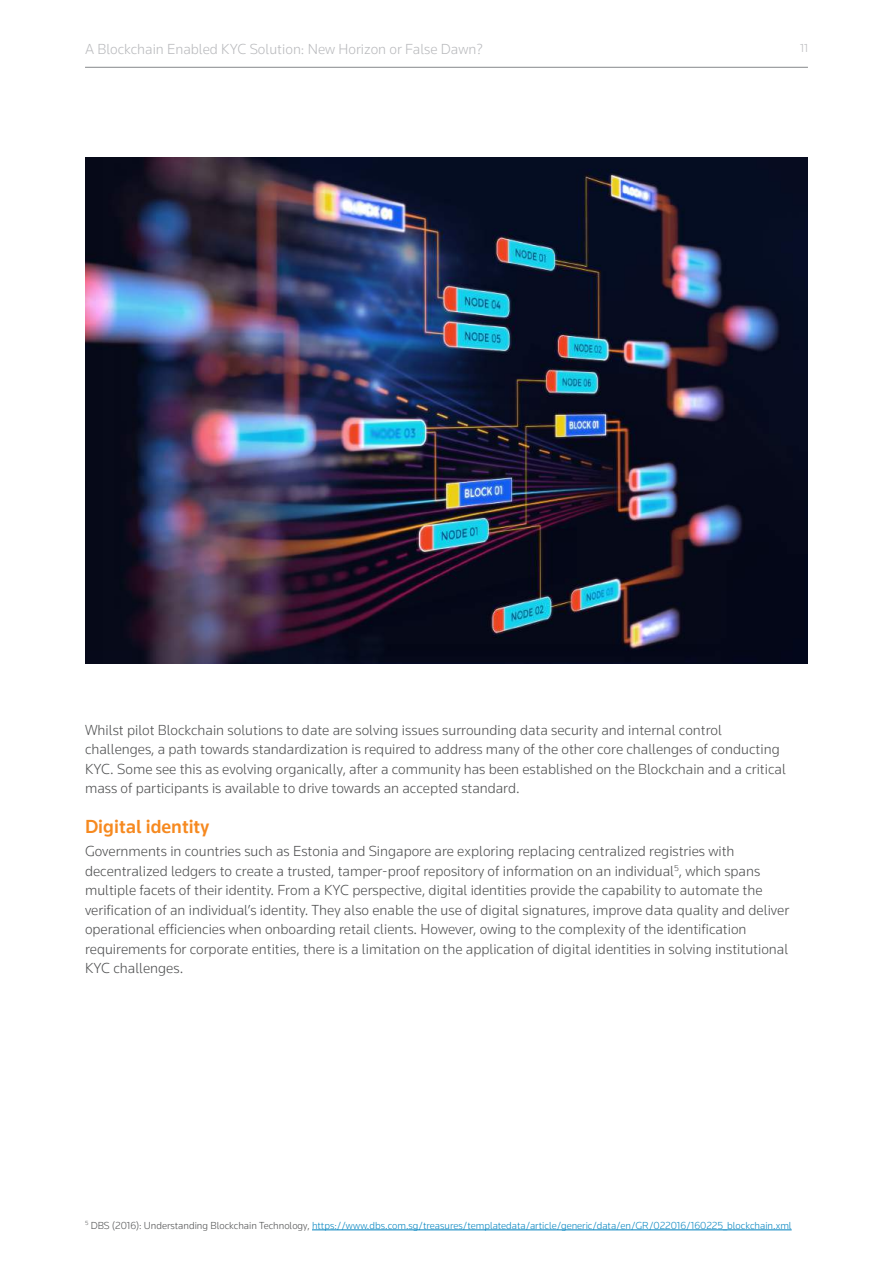
<style>
.page{position:relative;width:893px;height:1263px;background:#fff}
.page>*{position:absolute;margin:0;border:0;box-sizing:border-box;transform-origin:0 0}
.t1{font:500 19.5px "Knowledge 2017";color:#f6891f}
.t2{font:300 15px/19.5px "Knowledge 2017";color:#4b4c4d}
.t3{font:300 15px "Knowledge 2017";color:#b8b9bc}
.t4{font:300 12px "Knowledge 2017";color:#b8b9bc}
.t5{font:300 10.5px "Knowledge 2017";color:#0083bf}
.s1{color:#4b4c4d}
</style>
<div class="page">
<hr style="left:85px;top:67px;width:723px;height:1px;background:#86888b">
<img style="left:85px;top:157px;width:723px;height:506px">
<hr style="left:312px;top:1229px;width:480px;height:1px;background:#0083bf">
<p class="t3" style="left:85px;top:40px;width:399px">A Blockchain Enabled KYC Solution: New Horizon or False Dawn?</p>
<p class="t4" style="left:800px;top:40px;width:9px">11</p>
<p class="t2" style="left:85px;top:719px;width:702px">Whilst pilot Blockchain solutions to date are solving issues surrounding data security and internal control challenges, a path towards standardization is required to address many of the other core challenges of conducting KYC. Some see this as evolving organically, after a community has been established on the Blockchain and a critical mass of participants is available to drive towards an accepted standard.</p>
<h1 class="t1" style="left:85px;top:814px;width:126px">Digital identity</h1>
<p class="t2" style="left:85px;top:841px;width:706px">Governments in countries such as Estonia and Singapore are exploring replacing centralized registries with decentralized ledgers to create a trusted, tamper-proof repository of information on an individual<sup>5</sup>, which spans multiple facets of their identity. From a KYC perspective, digital identities provide the capability to automate the verification of an individual’s identity. They also enable the use of digital signatures, improve data quality and deliver operational efficiencies when onboarding retail clients. However, owing to the complexity of the identification requirements for corporate entities, there is a limitation on the application of digital identities in solving institutional KYC challenges.</p>
<p class="t5" style="left:85px;top:1219px;width:708px"><sup>5</sup> <span class="s1">DBS (2016): Understanding Blockchain Technology,</span> https://www.dbs.com.sg/treasures/templatedata/article/generic/data/en/GR/022016/160225_blockchain.xml</p>
</div>
